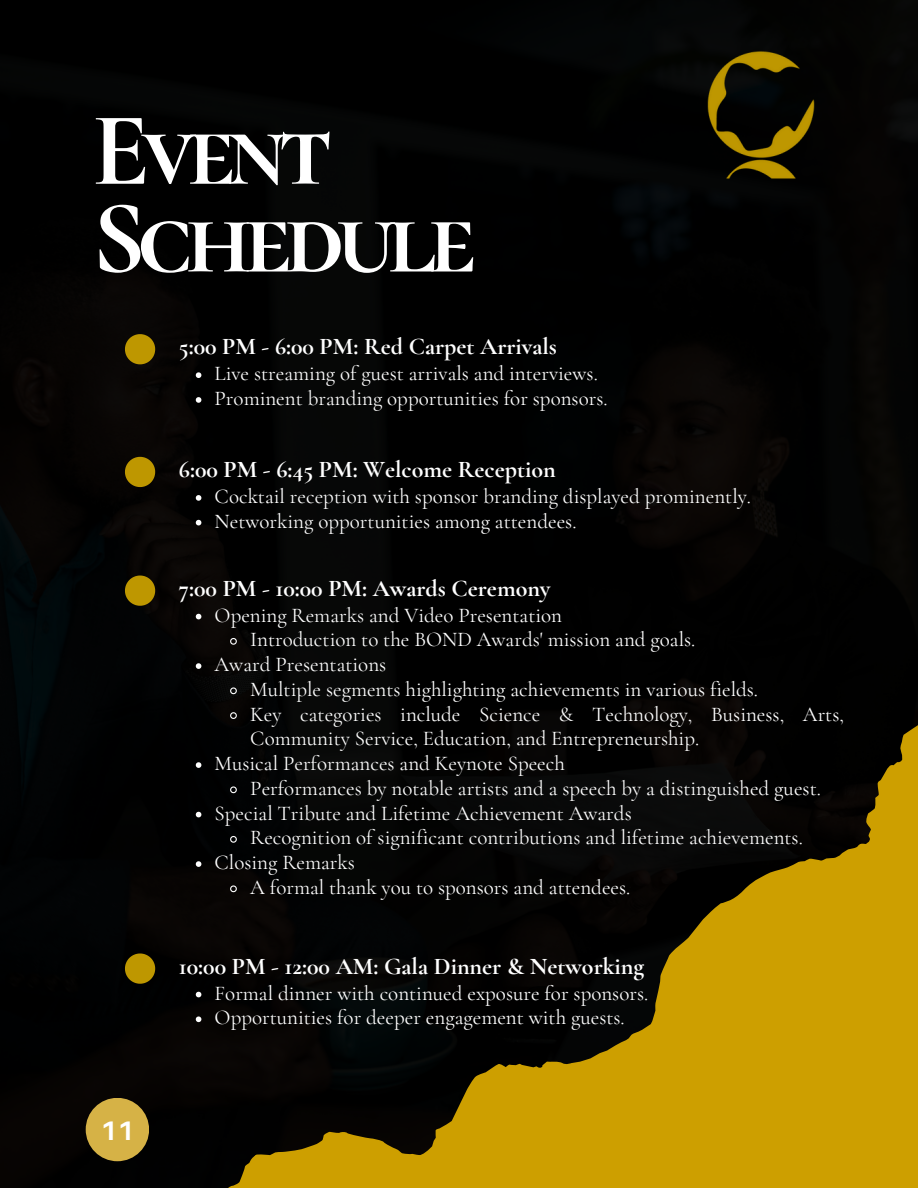
<style>
.page{position:relative;width:918px;height:1188px;background:#fff}
.page>*{position:absolute;margin:0;border:0;box-sizing:border-box;transform-origin:0 0}
.t1{font:700 105px/87.8px "Cormorant SC";letter-spacing:-.075em;color:#fff}
.t2{font:700 26.85px "Aileron";color:#fff}
.t3{font:700 24px "Cormorant Garamond";color:#fff}
.t4{font:21px/24.8px "Cormorant Garamond";color:#fff}
</style>
<div class="page">
<div style="left:0;top:0;width:918px;height:647px;background:#010101"></div>
<svg style="left:125px;top:334px;width:30px;height:30px"></svg>
<svg style="left:196px;top:614px;width:5px;height:5px"></svg>
<svg style="left:229px;top:637px;width:9px;height:9px"></svg>
<img style="left:685px;top:38px;width:153px;height:153px">
<svg style="left:0;top:647px;width:918px;height:541px;background:#332802"></svg>
<svg style="left:125px;top:457px;width:30px;height:30px"></svg>
<svg style="left:125px;top:576px;width:30px;height:30px"></svg>
<svg style="left:125px;top:953px;width:30px;height:31px"></svg>
<svg style="left:196px;top:372px;width:5px;height:6px"></svg>
<svg style="left:196px;top:397px;width:5px;height:6px"></svg>
<svg style="left:196px;top:495px;width:5px;height:6px"></svg>
<svg style="left:196px;top:520px;width:5px;height:5px"></svg>
<div style="left:86px;top:1098px;width:63px;height:63px;background:#d6b246;border-radius:50%"></div>
<p class="t1" style="left:92px;top:106px;width:387px">Event<br>Schedule</p>
<p class="t3" style="left:179px;top:332px;width:380px">5:00 PM - 6:00 PM: Red Carpet Arrivals</p>
<p class="t4" style="left:215px;top:361px;width:385px">Live streaming of guest arrivals and interviews.</p>
<p class="t4" style="left:215px;top:386px;width:395px">Prominent branding opportunities for sponsors.</p>
<p class="t3" style="left:179px;top:455px;width:378px">6:00 PM - 6:45 PM: Welcome Reception</p>
<p class="t4" style="left:215px;top:484px;width:538px">Cocktail reception with sponsor branding displayed prominently.</p>
<p class="t4" style="left:215px;top:509px;width:363px">Networking opportunities among attendees.</p>
<p class="t3" style="left:179px;top:574px;width:373px">7:00 PM - 10:00 PM: Awards Ceremony</p>
<h1 class="t4" style="left:215px;top:603px;width:349px">Opening Remarks and Video Presentation</h1>
<p class="t4" style="left:250px;top:627px;width:447px">Introduction to the BOND Awards' mission and goals.</p>
<h2 class="t4" style="left:215px;top:652px;width:173px">Award Presentations</h2>
<p class="t4" style="left:250px;top:677px;width:509px">Multiple segments highlighting achievements in various fields.</p>
<p class="t4" style="left:250px;top:702px;width:595px">Key categories include Science &amp; Technology, Business, Arts,<br>Community Service, Education, and Entrepreneurship.</p>
<p class="t4" style="left:215px;top:751px;width:352px">Musical Performances and Keynote Speech</p>
<h2 class="t4" style="left:250px;top:776px;width:572px">Performances by notable artists and a speech by a distinguished guest.</h2>
<p class="t4" style="left:215px;top:801px;width:419px">Special Tribute and Lifetime Achievement Awards</p>
<p class="t4" style="left:250px;top:825px;width:554px">Recognition of significant contributions and lifetime achievements.</p>
<p class="t4" style="left:215px;top:850px;width:142px">Closing Remarks</p>
<h2 class="t4" style="left:250px;top:875px;width:382px">A formal thank you to sponsors and attendees.</h2>
<p class="t2" style="left:101px;top:1114px;width:35px">11</p>
<p class="t3" style="left:179px;top:952px;width:467px">10:00 PM - 12:00 AM: Gala Dinner &amp; Networking</p>
<p class="t4" style="left:215px;top:981px;width:435px">Formal dinner with continued exposure for sponsors.</p>
<p class="t4" style="left:215px;top:1005px;width:412px">Opportunities for deeper engagement with guests.</p>
</div>
